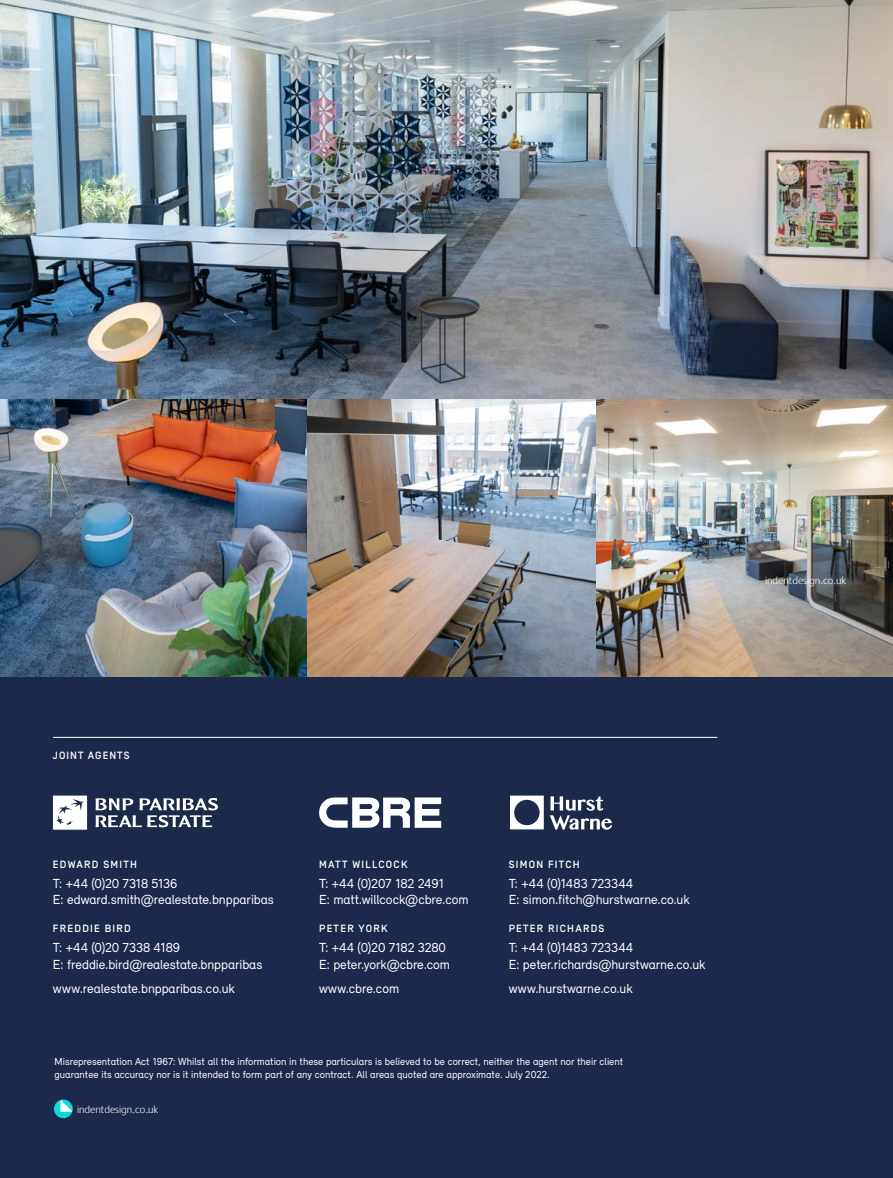
<style>
.page{position:relative;width:893px;height:1178px;background:#1c294b}
.page>*{position:absolute;margin:0;border:0;box-sizing:border-box;transform-origin:0 0}
.t1{font:13.5px/16.2px "Relevant";letter-spacing:-.005em;color:#fff}
.t2{font:10.5px/12.1px "Relevant";color:#fff}
.t3{font:500 10.5px "Simplon Norm";letter-spacing:.12em;color:#fff}
.t4{font:300 10.5px "Praxis";color:#fff}
.t5{font:500 10.5px "Simplon Norm";letter-spacing:.1em;color:#fff}
</style>
<div class="page">
<hr style="left:53px;top:737px;width:664px;height:1px;background:#fff">
<svg style="left:319px;top:797px;width:122px;height:31px"></svg>
<svg style="left:53px;top:795px;width:34px;height:35px"></svg>
<svg style="left:96px;top:798px;width:122px;height:29px"></svg>
<svg style="left:510px;top:795px;width:34px;height:34px"></svg>
<svg style="left:550px;top:796px;width:62px;height:34px"></svg>
<img style="left:0;top:0;width:893px;height:677px">
<div style="left:54px;top:1099px;width:19px;height:19px;background:#0dd9db;border-radius:50%"></div>
<svg style="left:60px;top:1099px;width:13px;height:13px"></svg>
<p class="t4" style="left:765px;top:575px;width:82px">indentdesign.co.uk</p>
<p class="t5" style="left:53px;top:749px;width:78px">JOINT AGENTS</p>
<p class="t3" style="left:53px;top:858px;width:85px">EDWARD SMITH</p>
<p class="t1" style="left:53px;top:875px;width:222px">T: +44 (0)20 7318 5136<br>E: edward.smith@realestate.bnpparibas</p>
<p class="t3" style="left:53px;top:923px;width:79px">FREDDIE BIRD</p>
<p class="t1" style="left:53px;top:939px;width:211px">T: +44 (0)20 7338 4189<br>E: freddie.bird@realestate.bnpparibas</p>
<p class="t1" style="left:53px;top:980px;width:183px">www.realestate.bnpparibas.co.uk</p>
<p class="t3" style="left:319px;top:858px;width:90px">MATT WILLCOCK</p>
<p class="t1" style="left:319px;top:875px;width:151px">T: +44 (0)207 182 2491<br>E: matt.willcock@cbre.com</p>
<p class="t3" style="left:319px;top:923px;width:70px">PETER YORK</p>
<p class="t1" style="left:319px;top:939px;width:132px">T: +44 (0)20 7182 3280<br>E: peter.york@cbre.com</p>
<p class="t1" style="left:319px;top:980px;width:82px">www.cbre.com</p>
<p class="t3" style="left:509px;top:858px;width:73px">SIMON FITCH</p>
<p class="t1" style="left:509px;top:875px;width:182px">T: +44 (0)1483 723344<br>E: simon.fitch@hurstwarne.co.uk</p>
<p class="t3" style="left:509px;top:923px;width:97px">PETER RICHARDS</p>
<p class="t1" style="left:509px;top:939px;width:198px">T: +44 (0)1483 723344<br>E: peter.richards@hurstwarne.co.uk</p>
<p class="t1" style="left:509px;top:980px;width:125px">www.hurstwarne.co.uk</p>
<p class="t2" style="left:55px;top:1056px;width:570px">Misrepresentation Act 1967: Whilst all the information in these particulars is believed to be correct, neither the agent nor their client guarantee its accuracy nor is it intended to form part of any contract. All areas quoted are approximate. July 2022.</p>
<p class="t4" style="left:77px;top:1104px;width:82px">indentdesign.co.uk</p>
</div>
